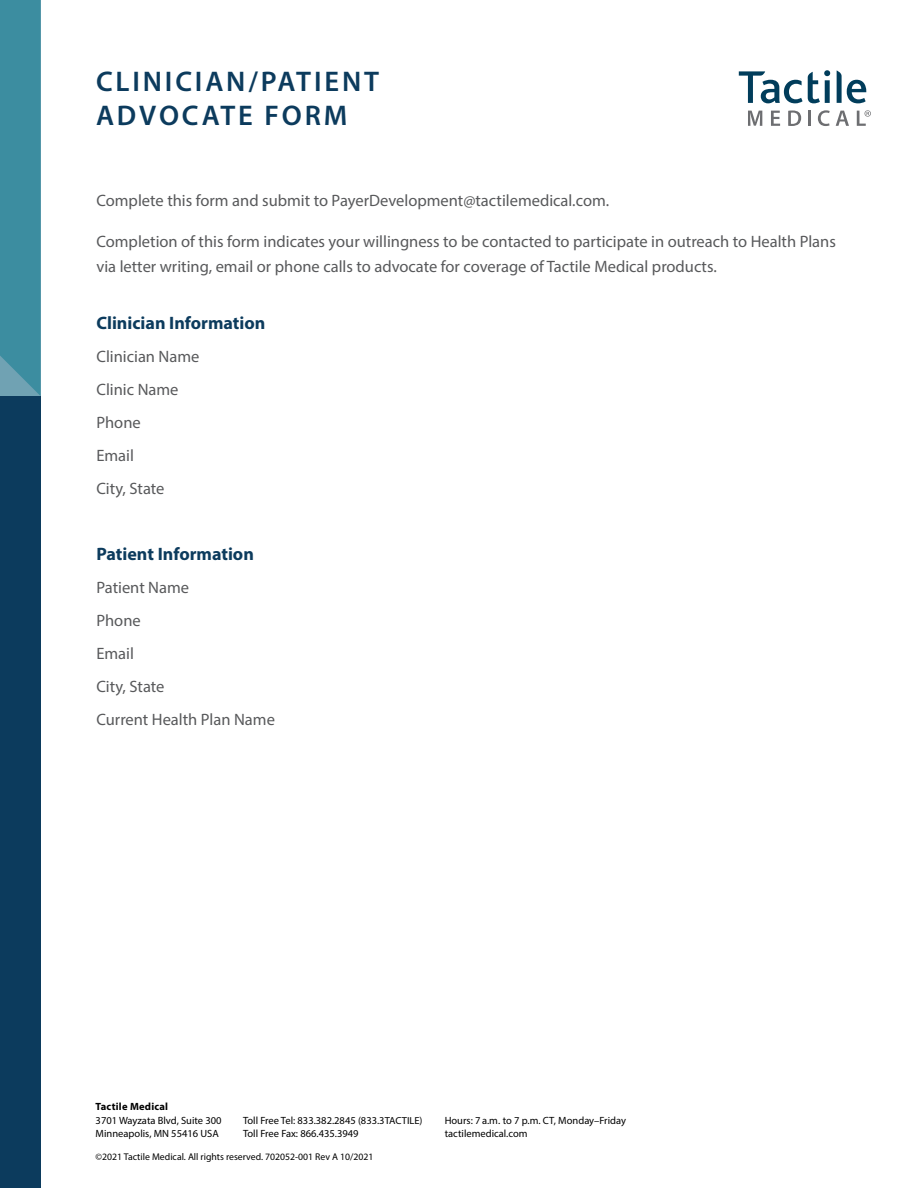
<style>
.page{position:relative;width:918px;height:1188px;background:#fff}
.page>*{position:absolute;margin:0;border:0;box-sizing:border-box;transform-origin:0 0}
.t1{font:600 28.5px/34.2px "Myriad Pro";letter-spacing:.1em;color:#0c3b5d}
.t2{font:700 18px "Myriad Pro";color:#0c3b5d}
.t3{font:16.5px/33px "Myriad Pro";color:#58595b}
.t4{font:10.5px/13.5px "Myriad Pro";color:#000}
.t5{font:700 10.5px "Myriad Pro";letter-spacing:.02em;color:#000}
.t6{font:9.75px "Myriad Pro";color:#000}
.s1{font-size:10.2px}
</style>
<div class="page">
<div style="left:0;top:0;width:40px;height:396px;background:#3c8da0"></div>
<div style="left:0;top:396px;width:40px;height:792px;background:#0c3b5d"></div>
<svg style="left:771px;top:111px;width:9px;height:15px"></svg>
<svg style="left:788px;top:111px;width:13px;height:15px"></svg>
<hr style="left:808px;top:111px;width:3px;height:15px;background:#6d6e71">
<svg style="left:818px;top:110px;width:12px;height:16px"></svg>
<svg style="left:836px;top:111px;width:13px;height:15px"></svg>
<svg style="left:748px;top:111px;width:14px;height:15px"></svg>
<svg style="left:739px;top:70px;width:91px;height:33px"></svg>
<svg style="left:837px;top:70px;width:29px;height:33px"></svg>
<svg style="left:857px;top:110px;width:14px;height:16px"></svg>
<h1 class="t1" style="left:96px;top:63px;width:285px">CLINICIAN/PATIENT<br>ADVOCATE FORM</h1>
<p class="t3" style="left:96px;top:184px;width:514px">Complete this form and submit to PayerDevelopment@tactilemedical.com.</p>
<p class="t3" style="left:96px;top:228px;width:741px;line-height:25.5px">Completion of this form indicates your willingness to be contacted to participate in outreach to Health Plans via letter writing, email or phone calls to advocate for coverage of Tactile Medical products.</p>
<p class="t2" style="left:96px;top:312px;width:170px">Clinician Information</p>
<p class="t3" style="left:96px;top:340px;width:105px">Clinician Name<br>Clinic Name<br>Phone<br>Email<br>City, State</p>
<p class="t2" style="left:96px;top:543px;width:159px">Patient Information</p>
<p class="t3" style="left:96px;top:571px;width:180px">Patient Name<br>Phone<br>Email<br>City, State<br>Current Health Plan Name</p>
<p class="t5" style="left:96px;top:1100px;width:74px">Tactile Medical</p>
<p class="t4" style="left:96px;top:1113px;width:127px">3701 Wayzata Blvd, Suite 300<br>Minneapolis, MN 55416 USA</p>
<p class="t4" style="left:243px;top:1113px;width:181px">Toll Free Tel: 833.382.2845 (833.3<span class="s1">TACTILE</span>)<br>Toll Free Fax: 866.435.3949</p>
<p class="t4" style="left:445px;top:1113px;width:183px">Hours: 7 a.m. to 7 p.m. CT, Monday–Friday tactilemedical.com</p>
<p class="t6" style="left:96px;top:1151px;width:279px">©2021 Tactile Medical. All rights reserved. 702052-001 Rev A 10/2021</p>
</div>
